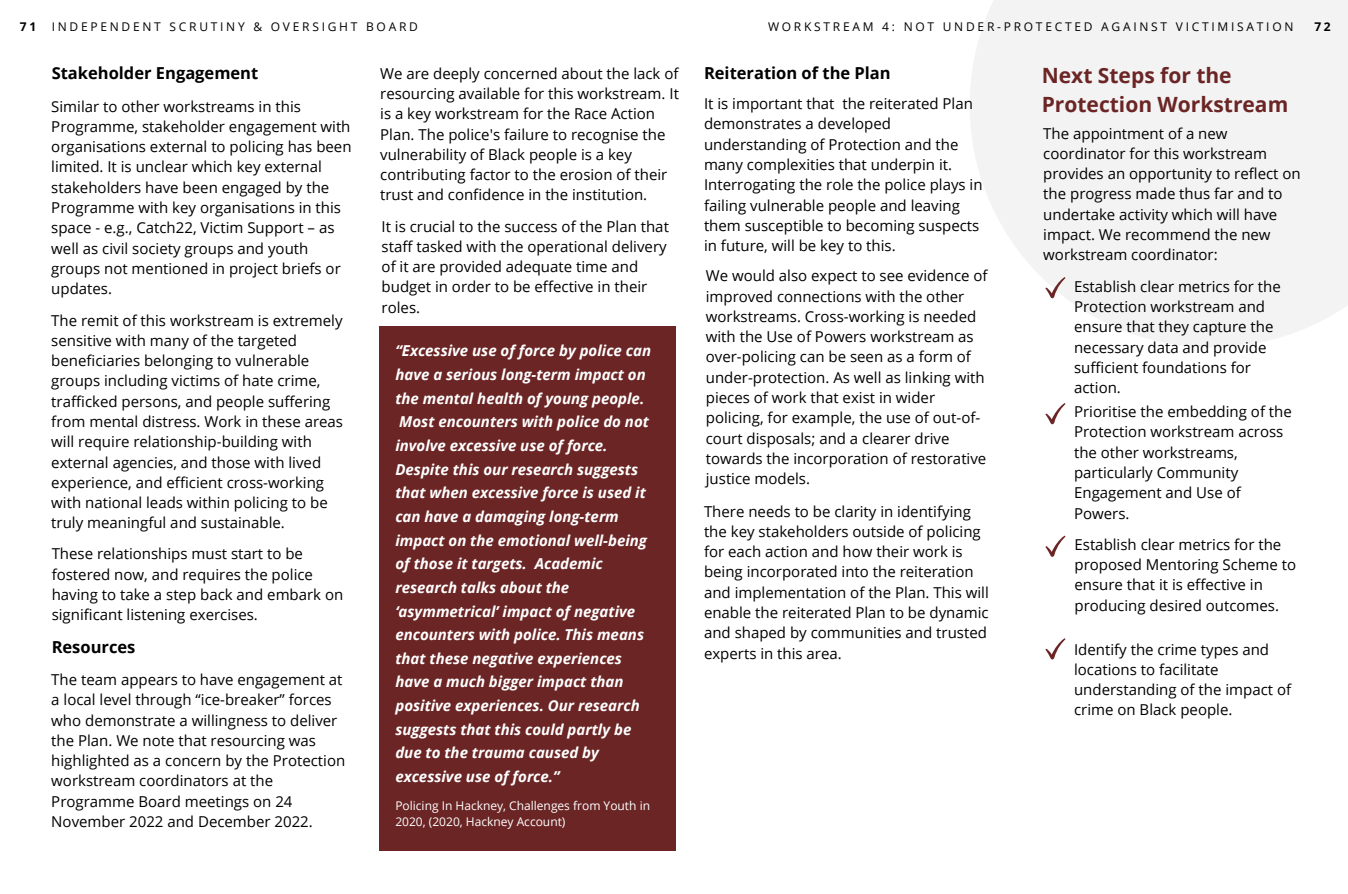
<style>
.page{position:relative;width:1348px;height:894px;background:#fff}
.page>*{position:absolute;margin:0;border:0;box-sizing:border-box;transform-origin:0 0}
.t1{font:700 21px/29.2px "Open Sans";color:#6b2525}
.t2{font:700 16.5px "Open Sans";color:#000}
.t3{font:15px/20.2px "Open Sans";color:#000}
.t4{font:italic 700 15px/23.7px "Open Sans";color:#fff}
.t5{font:12px "Open Sans";letter-spacing:.23em;color:#000}
.t6{font:12px/16px "Open Sans";color:#fff}
.t7{font:700 12px "Open Sans";color:#000}
</style>
<div class="page">
<div style="left:969px;top:0;width:379px;height:347px;background:#f3f3f3"></div>
<div style="left:379px;top:326px;width:297px;height:524px;background:#6b2525"></div>
<svg style="left:1045px;top:277px;width:20px;height:21px"></svg>
<svg style="left:1045px;top:403px;width:20px;height:21px"></svg>
<svg style="left:1045px;top:535px;width:20px;height:21px"></svg>
<svg style="left:1045px;top:638px;width:20px;height:21px"></svg>
<p class="t7" style="left:20px;top:18px;width:18px">71</p>
<p class="t5" style="left:52px;top:18px;width:368px">INDEPENDENT SCRUTINY &amp; OVERSIGHT BOARD</p>
<p class="t5" style="left:768px;top:18px;width:527px">WORKSTREAM 4: NOT UNDER-PROTECTED AGAINST VICTIMISATION</p>
<p class="t7" style="left:1314px;top:18px;width:18px">72</p>
<p class="t2" style="left:52px;top:61px;width:208px">Stakeholder Engagement</p>
<p class="t3" style="left:51px;top:96px;width:302px">Similar to other workstreams in this Programme, stakeholder engagement with organisations external to policing has been limited. It is unclear which key external stakeholders have been engaged by the Programme with key organisations in this space - e.g., Catch22, Victim Support – as well as civil society groups and youth groups not mentioned in project briefs or updates.</p>
<p class="t3" style="left:51px;top:309px;width:293px">The remit of this workstream is extremely sensitive with many of the targeted beneficiaries belonging to vulnerable groups including victims of hate crime, trafficked persons, and people suffering from mental distress. Work in these areas will require relationship-building with external agencies, and those with lived experience, and efficient cross-working with national leads within policing to be truly meaningful and sustainable.</p>
<p class="t3" style="left:52px;top:543px;width:293px">These relationships must start to be fostered now, and requires the police having to take a step back and embark on significant listening exercises.</p>
<p class="t2" style="left:52px;top:635px;width:85px">Resources</p>
<p class="t3" style="left:51px;top:668px;width:295px">The team appears to have engagement at a local level through “ice-breaker” forces who demonstrate a willingness to deliver the Plan. We note that resourcing was highlighted as a concern by the Protection workstream coordinators at the Programme Board meetings on 24<br>November 2022 and December 2022.</p>
<p class="t3" style="left:380px;top:63px;width:300px">We are deeply concerned about the lack of resourcing available for this workstream. It is a key workstream for the Race Action Plan. The police's failure to recognise the vulnerability of Black people is a key contributing factor to the erosion of their trust and confidence in the institution.</p>
<p class="t3" style="left:382px;top:215px;width:289px">It is crucial to the success of the Plan that staff tasked with the operational delivery of it are provided adequate time and budget in order to be effective in their roles.</p>
<p class="t4" style="left:395px;top:338px;width:257px">“Excessive use of force by police can have a serious long-term impact on the mental health of young people.<br>Most encounters with police do not involve excessive use of force.<br>Despite this our research suggests that when excessive force is used it can have a damaging long-term impact on the emotional well-being of those it targets. Academic research talks about the ‘asymmetrical’ impact of negative encounters with police. This means that these negative experiences have a much bigger impact than positive experiences. Our research suggests that this could partly be due to the trauma caused by excessive use of force.”</p>
<p class="t6" style="left:395px;top:797px;width:256px">Policing In Hackney, Challenges from Youth in<br>2020, (2020, Hackney Account)</p>
<p class="t2" style="left:704px;top:61px;width:188px">Reiteration of the Plan</p>
<p class="t3" style="left:704px;top:93px;width:280px">It is important that the reiterated Plan demonstrates a developed understanding of Protection and the many complexities that underpin it.<br>Interrogating the role the police plays in failing vulnerable people and leaving them susceptible to becoming suspects in future, will be key to this.</p>
<p class="t3" style="left:706px;top:265px;width:283px">We would also expect to see evidence of improved connections with the other workstreams. Cross-working is needed with the Use of Powers workstream as over-policing can be seen as a form of under-protection. As well as linking with pieces of work that exist in wider policing, for example, the use of out-of&shy;court disposals; and a clearer drive towards the incorporation of restorative justice models.</p>
<p class="t3" style="left:704px;top:500px;width:286px">There needs to be clarity in identifying the key stakeholders outside of policing for each action and how their work is being incorporated into the reiteration and implementation of the Plan. This will enable the reiterated Plan to be dynamic and shaped by communities and trusted experts in this area.</p>
<h1 class="t1" style="left:1042px;top:60px;width:248px">Next Steps for the<br>Protection Workstream</h1>
<p class="t3" style="left:1043px;top:122px;width:259px">The appointment of a new coordinator for this workstream provides an opportunity to reflect on the progress made thus far and to undertake activity which will have impact. We recommend the new workstream coordinator:</p>
<p class="t3" style="left:1074px;top:276px;width:208px">Establish clear metrics for the<br>Protection workstream and ensure that they capture the necessary data and provide sufficient foundations for action.</p>
<p class="t3" style="left:1074px;top:401px;width:219px">Prioritise the embedding of the<br>Protection workstream across the other workstreams, particularly Community<br>Engagement and Use of<br>Powers.</p>
<p class="t3" style="left:1074px;top:533px;width:223px">Establish clear metrics for the proposed Mentoring Scheme to ensure that it is effective in producing desired outcomes.</p>
<p class="t3" style="left:1074px;top:638px;width:219px">Identify the crime types and locations to facilitate understanding of the impact of crime on Black people.</p>
</div>
